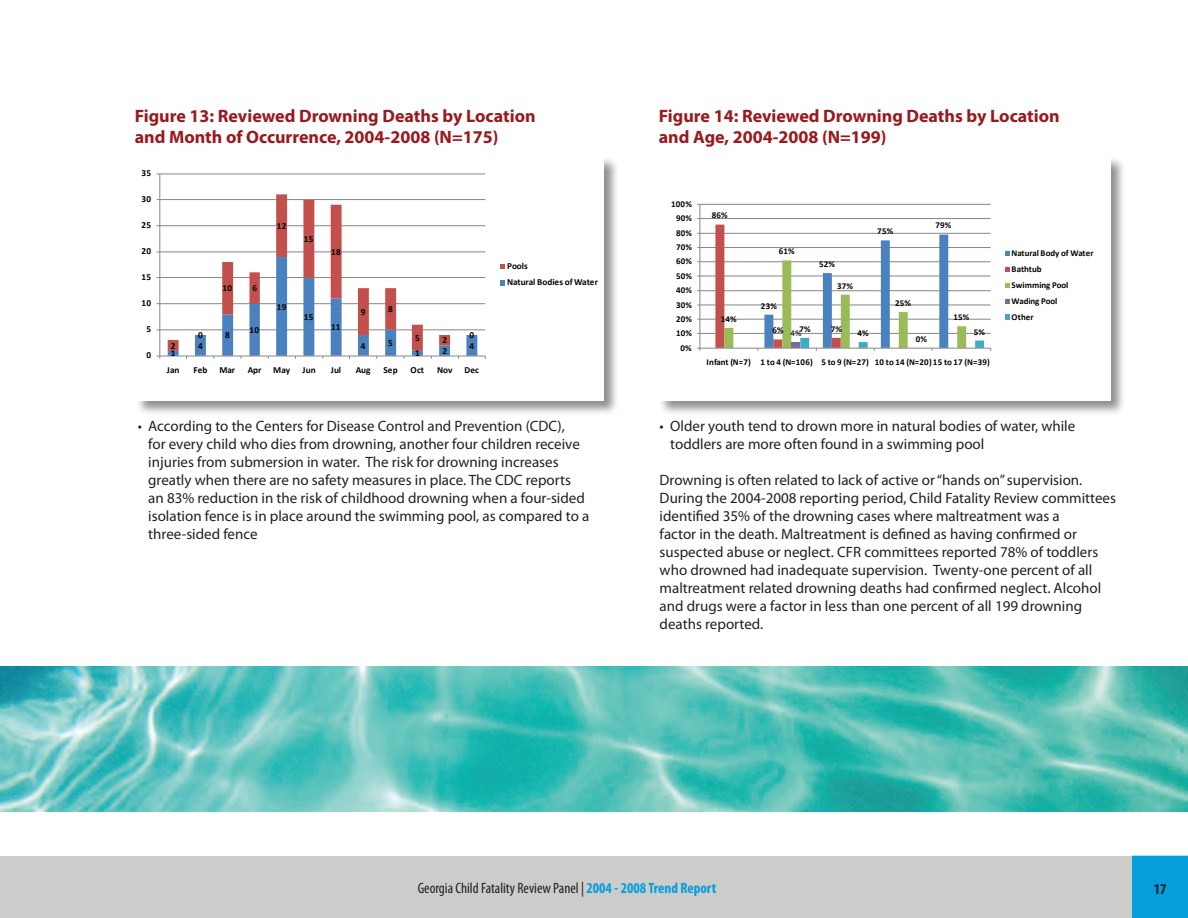
<style>
.page{position:relative;width:1188px;height:918px;background:#fff}
.page>*{position:absolute;margin:0;border:0;box-sizing:border-box;transform-origin:0 0}
.t1{font:700 18px/21.6px "Myriad Pro";color:#991a1e}
.t2{font:15px/18px "Myriad Pro";color:#231f20}
.t3{font:condensed 15px "Myriad Pro";color:#231f20}
.t4{font:700 condensed 15px "Myriad Pro";color:#231f20}
.t5{font:700 9.3px/16.5px "Calibri";letter-spacing:.005em;color:#040503}
.t6{font:700 9px/15.9px "Calibri";letter-spacing:.005em;color:#040503}
.t7{font:9px "Calibri";color:#040503}
.s1{font-weight:700;color:#069ddc}
</style>
<div class="page">
<div style="left:0;top:856px;width:1161px;height:62px;background:#cccccb"></div>
<div style="left:1132px;top:856px;width:56px;height:62px;background:#069ddc"></div>
<div style="left:658px;top:156px;width:468px;height:261px;background:#231f20;opacity:.5"></div>
<div style="left:659px;top:157px;width:451px;height:244px;background:#fff"></div>
<div style="left:135px;top:156px;width:484px;height:261px;background:#231f20;opacity:.5"></div>
<div style="left:136px;top:157px;width:467px;height:244px;background:#fff"></div>
<svg style="left:135px;top:167px;width:370px;height:212px"></svg>
<svg style="left:697px;top:203px;width:313px;height:148px"></svg>
<img style="left:0;top:666px;width:1188px;height:145px">
<p class="t1" style="left:135px;top:104px;width:402px">Figure 13: Reviewed Drowning Deaths by Location and Month of Occurrence, 2004-2008 (N=175)</p>
<p class="t1" style="left:659px;top:104px;width:402px">Figure 14: Reviewed Drowning Deaths by Location and Age, 2004-2008 (N=199)</p>
<p class="t5" style="left:142px;top:165px;width:11px">35</p>
<p class="t5" style="left:142px;top:191px;width:11px">30</p>
<p class="t6" style="left:671px;top:196px;width:22px">100%</p>
<p class="t5" style="left:142px;top:217px;width:11px">25</p>
<p class="t5" style="left:277px;top:217px;width:11px">12</p>
<p class="t5" style="left:304px;top:230px;width:11px">15</p>
<p class="t6" style="left:676px;top:210px;width:18px">90%</p>
<p class="t6" style="left:676px;top:224px;width:18px">80%</p>
<p class="t6" style="left:712px;top:207px;width:18px">86%</p>
<p class="t6" style="left:877px;top:223px;width:18px">75%</p>
<p class="t6" style="left:935px;top:217px;width:18px">79%</p>
<p class="t5" style="left:142px;top:243px;width:11px">20</p>
<p class="t5" style="left:142px;top:269px;width:11px">15</p>
<p class="t5" style="left:142px;top:295px;width:11px">10</p>
<p class="t5" style="left:223px;top:280px;width:11px">10</p>
<p class="t5" style="left:252px;top:280px;width:6px">6</p>
<p class="t5" style="left:331px;top:243px;width:11px">18</p>
<p class="t5" style="left:277px;top:298px;width:11px">19</p>
<p class="t5" style="left:304px;top:308px;width:11px">15</p>
<p class="t5" style="left:361px;top:303px;width:6px">9</p>
<p class="t5" style="left:388px;top:300px;width:6px">8</p>
<p class="t5" style="left:507px;top:257px;width:93px">Pools<br>Natural Bodies of Water</p>
<p class="t6" style="left:676px;top:239px;width:18px">70%</p>
<p class="t6" style="left:779px;top:243px;width:18px">61%</p>
<p class="t6" style="left:676px;top:253px;width:18px">60%</p>
<p class="t6" style="left:819px;top:256px;width:18px">52%</p>
<p class="t6" style="left:676px;top:267px;width:18px">50%</p>
<p class="t6" style="left:676px;top:282px;width:18px">40%</p>
<p class="t6" style="left:837px;top:277px;width:18px">37%</p>
<p class="t6" style="left:676px;top:296px;width:18px">30%</p>
<p class="t6" style="left:761px;top:297px;width:18px">23%</p>
<p class="t6" style="left:895px;top:294px;width:18px">25%</p>
<p class="t6" style="left:676px;top:310px;width:18px">20%</p>
<p class="t6" style="left:721px;top:310px;width:18px">14%</p>
<p class="t6" style="left:953px;top:309px;width:18px">15%</p>
<p class="t6" style="left:1012px;top:245px;width:84px">Natural Body of Water<br>Bathtub<br>Swimming Pool<br>Wading Pool<br>Other</p>
<p class="t5" style="left:147px;top:321px;width:6px">5</p>
<p class="t5" style="left:147px;top:347px;width:6px">0</p>
<p class="t5" style="left:331px;top:319px;width:11px">11</p>
<p class="t5" style="left:250px;top:321px;width:11px">10</p>
<p class="t5" style="left:198px;top:326px;width:6px">0</p>
<p class="t5" style="left:470px;top:326px;width:6px">0</p>
<p class="t5" style="left:225px;top:326px;width:6px">8</p>
<p class="t5" style="left:415px;top:329px;width:6px">5</p>
<p class="t5" style="left:442px;top:332px;width:6px">2</p>
<p class="t5" style="left:361px;top:337px;width:6px">4</p>
<p class="t5" style="left:388px;top:334px;width:6px">5</p>
<p class="t5" style="left:171px;top:337px;width:6px">2</p>
<p class="t5" style="left:470px;top:337px;width:6px">4</p>
<p class="t5" style="left:198px;top:337px;width:6px">4</p>
<p class="t5" style="left:415px;top:345px;width:6px">1</p>
<p class="t5" style="left:442px;top:342px;width:6px">2</p>
<p class="t5" style="left:171px;top:345px;width:6px">1</p>
<p class="t5" style="left:167px;top:361px;width:14px">Jan</p>
<p class="t5" style="left:193px;top:361px;width:16px">Feb</p>
<p class="t5" style="left:219px;top:361px;width:17px">Mar</p>
<p class="t5" style="left:248px;top:361px;width:15px">Apr</p>
<p class="t5" style="left:273px;top:361px;width:18px">May</p>
<p class="t5" style="left:303px;top:361px;width:15px">Jun</p>
<p class="t5" style="left:331px;top:361px;width:12px">Jul</p>
<p class="t5" style="left:356px;top:361px;width:16px">Aug</p>
<p class="t5" style="left:383px;top:361px;width:16px">Sep</p>
<p class="t5" style="left:411px;top:361px;width:15px">Oct</p>
<p class="t5" style="left:437px;top:361px;width:17px">Nov</p>
<p class="t5" style="left:464px;top:361px;width:16px">Dec</p>
<p class="t6" style="left:676px;top:325px;width:18px">10%</p>
<p class="t6" style="left:680px;top:339px;width:13px">0%</p>
<p class="t6" style="left:773px;top:322px;width:13px">6%</p>
<p class="t6" style="left:831px;top:320px;width:13px">7%</p>
<p class="t6" style="left:799px;top:320px;width:13px">7%</p>
<p class="t7" style="left:790px;top:327px;width:13px">4%</p>
<p class="t6" style="left:858px;top:325px;width:13px">4%</p>
<p class="t6" style="left:916px;top:330px;width:13px">0%</p>
<p class="t6" style="left:974px;top:323px;width:13px">5%</p>
<p class="t6" style="left:707px;top:353px;width:285px">Infant (N=7) 1 to 4 (N=106) 5 to 9 (N=27) 10 to 14 (N=20)15 to 17 (N=39)</p>
<p class="t2" style="left:148px;top:417px;width:443px;text-indent:-11px">• According to the Centers for Disease Control and Prevention (CDC),<br>for every child who dies from drowning, another four children receive injuries from submersion in water. The risk for drowning increases greatly when there are no safety measures in place. The CDC reports an 83% reduction in the risk of childhood drowning when a four-sided isolation fence is in place around the swimming pool, as compared to a three-sided fence</p>
<p class="t2" style="left:670px;top:417px;width:407px;text-indent:-11px">• Older youth tend to drown more in natural bodies of water, while toddlers are more often found in a swimming pool</p>
<p class="t2" style="left:660px;top:471px;width:458px">Drowning is often related to lack of active or “hands on” supervision.<br>During the 2004-2008 reporting period, Child Fatality Review committees identified 35% of the drowning cases where maltreatment was a<br>factor in the death. Maltreatment is defined as having confirmed or suspected abuse or neglect. CFR committees reported 78% of toddlers who drowned had inadequate supervision. Twenty-one percent of all maltreatment related drowning deaths had confirmed neglect. Alcohol and drugs were a factor in less than one percent of all 199 drowning deaths reported.</p>
<p class="t3" style="left:418px;top:879px;width:300px">Georgia Child Fatality Review Panel | <span class="s1">2004 - 2008 Trend Report</span></p>
<p class="t4" style="left:1154px;top:879px;width:14px">17</p>
</div>
